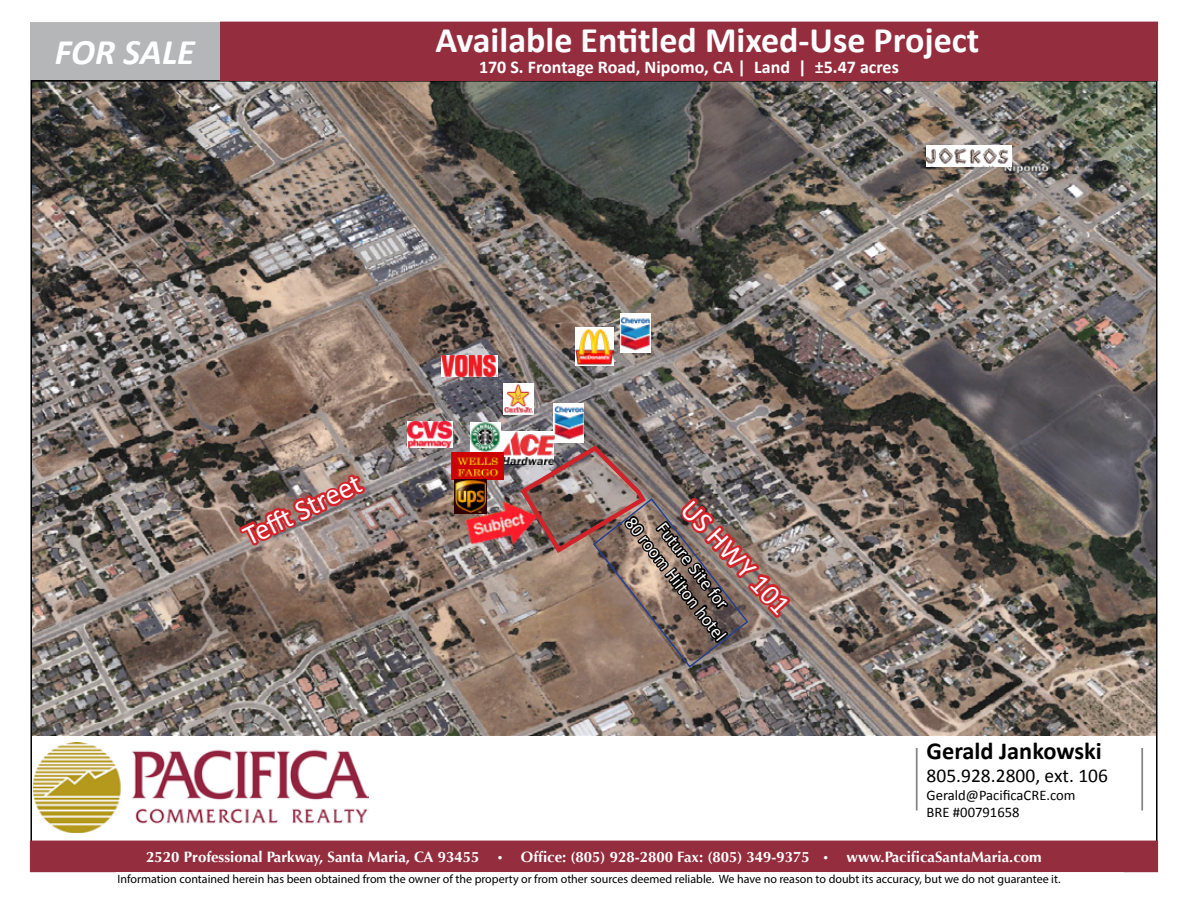
<style>
.page{position:relative;width:1188px;height:918px;background:#fff}
.page>*{position:absolute;margin:0;border:0;box-sizing:border-box;transform-origin:0 0}
.t1{font:700 36px "Calibri";color:#fff}
.t2{font:italic 700 36px "Calibri";color:#fff}
.t3{font:28.65px "Calibri";color:#fff}
.t4{font:700 24.3px "Calibri";color:#000}
.t5{font:19.5px "Calibri";color:#000}
.t6{font:700 18px "Calibri";color:#fff}
.t7{font:18px/21.6px "Calibri";color:#fff;text-align:center}
.t8{font:700 15px "Optima";color:#fff}
.t9{font:14.55px/17.5px "Calibri";color:#000}
.t10{font:12px "Myriad Pro";color:#000}
.s1{font-family:"Myriad Pro";font-weight:400;font-size:16.5px}
</style>
<div class="page">
<img style="left:33px;top:83px;width:1122px;height:653px">
<img style="left:452px;top:474px;width:65px;height:102px">
<div style="left:221px;top:22px;width:936px;height:58px;background:#942e3f"></div>
<div style="left:220px;top:22px;width:938px;height:59px;border:2px solid #942e3f"></div>
<div style="left:30px;top:22px;width:190px;height:57px;background:#b4b6b8"></div>
<div style="left:31px;top:841px;width:1126px;height:30px;background:#942e3f"></div>
<div style="left:30px;top:841px;width:1128px;height:31px;border:2px solid #942e3f"></div>
<img style="left:34px;top:743px;width:334px;height:89px">
<hr style="left:916px;top:748px;width:2px;height:63px;background:#000">
<hr style="left:1141px;top:748px;width:2px;height:63px;background:#000">
<svg style="left:237px;top:471px;width:132px;height:93px;background:#9c6f6b"></svg>
<img style="left:503px;top:383px;width:31px;height:31px">
<img style="left:407px;top:422px;width:45px;height:26px">
<img style="left:441px;top:355px;width:57px;height:21px">
<img style="left:620px;top:313px;width:30px;height:40px">
<img style="left:554px;top:403px;width:30px;height:39px">
<img style="left:471px;top:423px;width:29px;height:30px">
<img style="left:501px;top:432px;width:53px;height:32px">
<img style="left:452px;top:453px;width:51px;height:27px">
<img style="left:576px;top:327px;width:38px;height:39px">
<img style="left:455px;top:480px;width:32px;height:33px">
<div style="left:927px;top:145px;width:85px;height:21px;background:#fff"></div>
<img style="left:927px;top:148px;width:82px;height:18px">
<img style="left:517px;top:442px;width:277px;height:227px">
<h1 class="t2" style="left:55px;top:29px;width:141px">FOR SALE</h1>
<h1 class="t1" style="left:435px;top:17px;width:545px">Available Entitled Mixed-Use Project</h1>
<h3 class="t6" style="left:479px;top:56px;width:421px">170 S. Frontage Road, Nipomo, CA | Land | ±5.47 acres</h3>
<h2 class="t3" style="left:237px;top:521px;width:129px;rotate:-26deg">Tefft Street</h2>
<h2 class="t3" style="left:699px;top:492px;width:147px;rotate:47deg">US HWY 101</h2>
<h3 class="t7" style="left:655px;top:499px;width:153px;rotate:52deg">Future Site for<br>80 room Hilton hotel</h3>
<h3 class="t4" style="left:927px;top:735px;width:177px">Gerald Jankowski</h3>
<h3 class="t5" style="left:927px;top:764px;width:183px">805.928.2800, ext. 106</h3>
<p class="t9" style="left:927px;top:786px;width:150px">Gerald@PacificaCRE.com<br>BRE #00791658</p>
<p class="t8" style="left:146px;top:848px;width:897px">2520 Professional Parkway, Santa Maria, CA 93455 <span class="s1">•</span> Office: (805) 928-2800 Fax: (805) 349-9375 <span class="s1">•</span> www.PacificaSantaMaria.com</p>
<p class="t10" style="left:118px;top:871px;width:944px">Information contained herein has been obtained from the owner of the property or from other sources deemed reliable. We have no reason to doubt its accuracy, but we do not guarantee it.</p>
</div>
